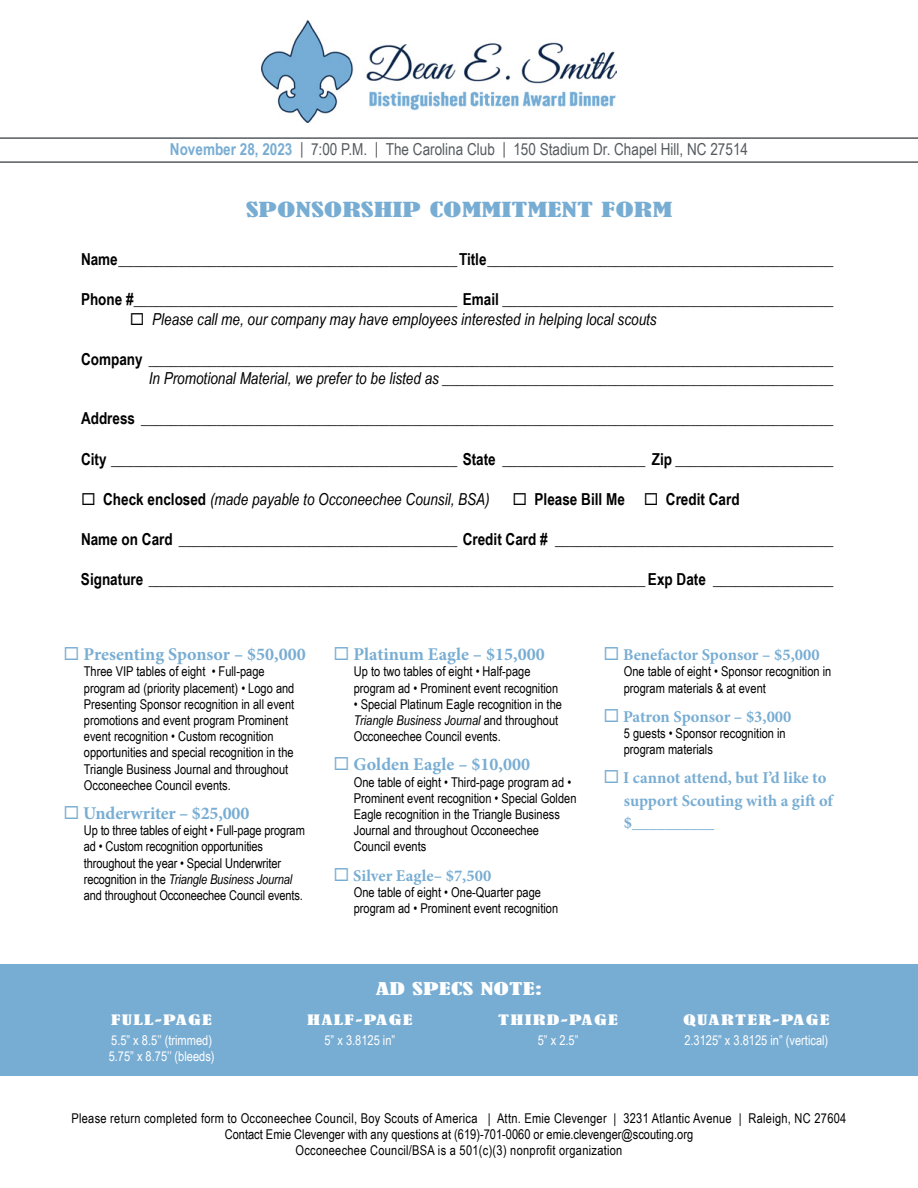
<style>
.page{position:relative;width:918px;height:1188px;background:#fff}
.page>*{position:absolute;margin:0;border:0;box-sizing:border-box;transform-origin:0 0}
.t1{font:condensed 19.5px "Bernard";color:#78add3;scale:1.75 1}
.t2{font:700 18px "Minion Pro";color:#78add3}
.t3{font:700 16.5px/19.8px "Arial Narrow";color:#000;text-align:right}
.t4{font:700 16.5px/22.5px "Minion Pro";color:#78add3}
.t5{font:italic 16.5px "Arial Narrow";color:#000}
.t6{font:16.5px "Arial Narrow";color:#555b5f}
.t7{font:condensed 16.5px "Bernard";color:#fff;scale:1.75 1}
.t8{font:13.5px/16.2px "Arial Narrow";color:#000}
.t9{font:13.5px/16.2px "Arial Narrow";letter-spacing:.02em;color:#000;text-align:center}
.t10{font:13.5px/16.2px "Arial Narrow";color:#fff}
.t11{font:condensed 13.5px "Bernard";letter-spacing:.05em;color:#fff;scale:1.75 1}
.s1{font-weight:700;color:#78add3}
.s2{font-weight:400;font-style:italic}
.s3{font-weight:700;font-style:normal}
.s4{font-style:italic}
</style>
<div class="page">
<div style="left:0;top:964px;width:918px;height:112px;background:#78add3"></div>
<hr style="left:0;top:161px;width:918px;height:2px;background:#555b5f">
<hr style="left:0;top:137px;width:918px;height:2px;background:#555b5f">
<img style="left:261px;top:21px;width:356px;height:102px">
<p class="t6" style="left:170px;top:137px;width:580px"><span class="s1">November 28, 2023</span> | 7:00 P.M. | The Carolina Club | 150 Stadium Dr. Chapel Hill, NC 27514</p>
<h1 class="t1" style="left:246px;top:198px;width:245px">SPONSORSHIP COMMITMENT FORM</h1>
<p class="t3" style="left:81px;top:248px;width:754px">Name_____________________________________________Title______________________________________________</p>
<p class="t3" style="left:81px;top:288px;width:754px">Phone #___________________________________________ Email ____________________________________________</p>
<p class="t5" style="left:130px;top:307px;width:528px">◻ Please call me, our company may have employees interested in helping local scouts</p>
<p class="t3" style="left:81px;top:348px;width:754px">Company ___________________________________________________________________________________________<br><span class="s2">In Promotional Material, we prefer to be listed as</span> ____________________________________________________</p>
<p class="t3" style="left:81px;top:408px;width:754px">Address ____________________________________________________________________________________________</p>
<p class="t3" style="left:81px;top:448px;width:754px">City ______________________________________________ State ___________________ Zip _____________________</p>
<p class="t5" style="left:81px;top:487px;width:410px">◻ <span class="s3">Check enclosed</span> (made payable to Occoneechee Counsil, BSA)</p>
<p class="t3" style="left:512px;top:488px;width:229px">◻ Please Bill Me ◻ Credit Card</p>
<p class="t3" style="left:81px;top:528px;width:754px">Name on Card _____________________________________ Credit Card # _____________________________________</p>
<p class="t3" style="left:81px;top:568px;width:754px">Signature __________________________________________________________________ Exp Date ________________</p>
<h2 class="t2" style="left:64px;top:642px;width:244px">◻ Presenting Sponsor – $50,000</h2>
<p class="t8" style="left:84px;top:663px;width:212px">Three VIP tables of eight • Full-page program ad (priority placement) • Logo and Presenting Sponsor recognition in all event promotions and event program Prominent event recognition • Custom recognition opportunities and special recognition in the Triangle Business Journal and throughout Occoneechee Council events.</p>
<h2 class="t2" style="left:64px;top:801px;width:187px">◻ Underwriter – $25,000</h2>
<p class="t8" style="left:84px;top:822px;width:223px">Up to three tables of eight • Full-page program ad • Custom recognition opportunities throughout the year • Special Underwriter recognition in the <span class="s4">Triangle Business Journal </span>and throughout Occoneechee Council events.</p>
<h2 class="t2" style="left:334px;top:642px;width:213px">◻ Platinum Eagle – $15,000</h2>
<p class="t8" style="left:354px;top:663px;width:206px">Up to two tables of eight • Half-page program ad • Prominent event recognition</p>
<p class="t8" style="left:354px;top:695px;width:210px">• Special Platinum Eagle recognition in the<br><span class="s4">Triangle Business Journal</span> and throughout<br>Occoneechee Council events.</p>
<h2 class="t2" style="left:334px;top:752px;width:198px">◻ Golden Eagle – $10,000</h2>
<p class="t8" style="left:354px;top:773px;width:224px">One table of eight • Third-page program ad • Prominent event recognition • Special Golden Eagle recognition in the Triangle Business Journal and throughout Occoneechee Council events</p>
<p class="t4" style="left:334px;top:864px;width:159px">◻ Silver Eagle– $7,500</p>
<p class="t8" style="left:354px;top:884px;width:206px">One table of eight • One-Quarter page program ad • Prominent event recognition</p>
<p class="t7" style="left:376px;top:980px;width:97px">AD SPECS NOTE:</p>
<p class="t4" style="left:604px;top:643px;width:218px">◻ Benefactor Sponsor – $5,000</p>
<p class="t8" style="left:624px;top:663px;width:209px">One table of eight • Sponsor recognition in program materials &amp; at event</p>
<p class="t4" style="left:604px;top:705px;width:189px">◻ Patron Sponsor – $3,000</p>
<p class="t8" style="left:624px;top:725px;width:164px">5 guests • Sponsor recognition in program materials</p>
<p class="t4" style="left:624px;top:767px;width:211px;text-indent:-20px">◻ I cannot attend, but I’d like to support Scouting with a gift of $__________</p>
<p class="t11" style="left:111px;top:1012px;width:59px">FULL-PAGE</p>
<p class="t10" style="left:109px;top:1031px;width:107px">5.5” x 8.5’’ (trimmed)<br>5.75” x 8.75’’ (bleeds)</p>
<p class="t11" style="left:307px;top:1012px;width:62px">HALF-PAGE</p>
<p class="t10" style="left:324px;top:1031px;width:72px">5” x 3.8125 in”</p>
<p class="t11" style="left:498px;top:1012px;width:70px">THIRD-PAGE</p>
<p class="t10" style="left:538px;top:1031px;width:42px">5” x 2.5”</p>
<p class="t11" style="left:683px;top:1012px;width:85px">QUARTER-PAGE</p>
<p class="t10" style="left:684px;top:1031px;width:145px">2.3125” x 3.8125 in” (vertical)</p>
<p class="t9" style="left:72px;top:1109px;width:776px">Please return completed form to Occoneechee Council, Boy Scouts of America | Attn. Emie Clevenger | 3231 Atlantic Avenue | Raleigh, NC 27604<br>Contact Emie Clevenger with any questions at (619)-701-0060 or emie.clevenger@scouting.org<br>Occoneechee Council/BSA is a 501(c)(3) nonprofit organization</p>
</div>
